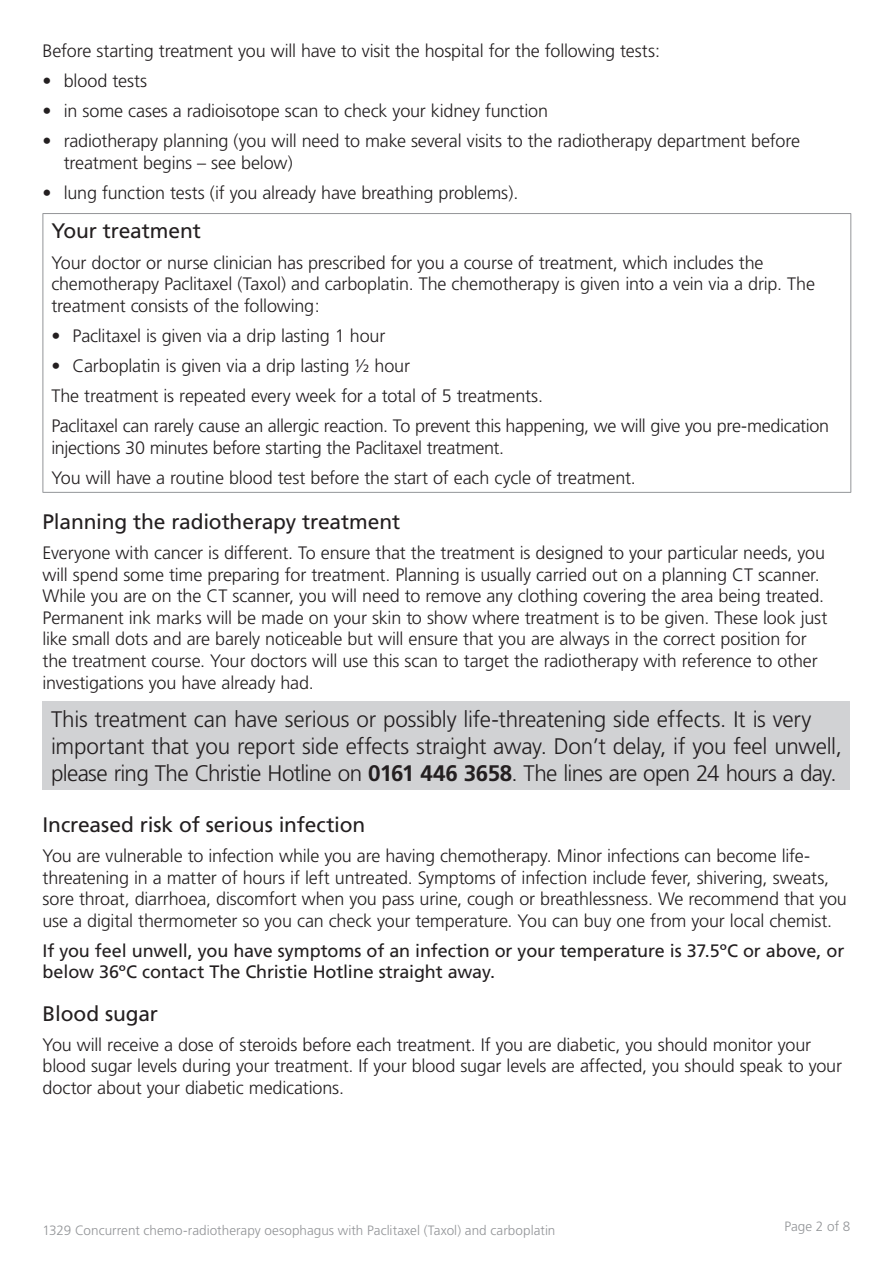
<style>
.page{position:relative;width:893px;height:1263px;background:#fff}
.page>*{position:absolute;margin:0;border:0;box-sizing:border-box;transform-origin:0 0}
.t1{font:300 22.5px/27.2px "Frutiger";letter-spacing:-.015em;color:#231f20}
.t2{font:21px "Frutiger";letter-spacing:-.01em;color:#231f20}
.t3{font:300 18px/21.6px "Frutiger";letter-spacing:-.01em;color:#231f20}
.t4{font:18px/21.6px "Frutiger";letter-spacing:-.005em;color:#231f20}
.t5{font:300 13.5px "Frutiger";letter-spacing:.005em;color:#939598}
.s1{font-weight:700}
</style>
<div class="page">
<hr style="left:43px;top:213px;width:808px;height:1px;background:#939598">
<hr style="left:43px;top:214px;width:1px;height:278px;background:#939598">
<hr style="left:850px;top:214px;width:1px;height:278px;background:#939598">
<hr style="left:43px;top:492px;width:808px;height:1px;background:#939598">
<div style="left:43px;top:701px;width:807px;height:89px;background:#d1d2d4"></div>
<p class="t3" style="left:43px;top:40px;width:619px">Before starting treatment you will have to visit the hospital for the following tests:</p>
<p class="t3" style="left:43px;top:70px;width:106px">• blood tests</p>
<p class="t3" style="left:43px;top:100px;width:507px">• in some cases a radioisotope scan to check your kidney function</p>
<p class="t3" style="left:64px;top:130px;width:738px;text-indent:-21px">• radiotherapy planning (you will need to make several visits to the radiotherapy department before treatment begins – see below)</p>
<p class="t3" style="left:43px;top:182px;width:477px">• lung function tests (if you already have breathing problems).</p>
<p class="t2" style="left:51px;top:219px;width:151px">Your treatment</p>
<p class="t3" style="left:51px;top:251px;width:765px">Your doctor or nurse clinician has prescribed for you a course of treatment, which includes the chemotherapy Paclitaxel (Taxol) and carboplatin. The chemotherapy is given into a vein via a drip. The treatment consists of the following:</p>
<p class="t3" style="left:51px;top:325px;width:335px">• Paclitaxel is given via a drip lasting 1 hour</p>
<p class="t3" style="left:51px;top:351px;width:779px;line-height:30.2px">• Carboplatin is given via a drip lasting ½ hour<br>The treatment is repeated every week for a total of 5 treatments.<br>Paclitaxel can rarely cause an allergic reaction. To prevent this happening, we will give you pre-medication</p>
<p class="t3" style="left:51px;top:432px;width:586px;line-height:30.2px">injections 30 minutes before starting the Paclitaxel treatment.<br>You will have a routine blood test before the start of each cycle of treatment.</p>
<p class="t2" style="left:43px;top:509px;width:359px">Planning the radiotherapy treatment</p>
<p class="t3" style="left:43px;top:542px;width:786px">Everyone with cancer is different. To ensure that the treatment is designed to your particular needs, you will spend some time preparing for treatment. Planning is usually carried out on a planning CT scanner.<br>While you are on the CT scanner, you will need to remove any clothing covering the area being treated.<br>Permanent ink marks will be made on your skin to show where treatment is to be given. These look just like small dots and are barely noticeable but will ensure that you are always in the correct position for the treatment course. Your doctors will use this scan to target the radiotherapy with reference to other investigations you have already had.</p>
<p class="t1" style="left:51px;top:705px;width:792px">This treatment can have serious or possibly life-threatening side effects. It is very important that you report side effects straight away. Don’t delay, if you feel unwell, please ring The Christie Hotline on <span class="s1">0161 446 3658</span>. The lines are open 24 hours a day.</p>
<p class="t2" style="left:43px;top:812px;width:324px">Increased risk of serious infection</p>
<p class="t3" style="left:43px;top:845px;width:806px">You are vulnerable to infection while you are having chemotherapy. Minor infections can become life&shy;threatening in a matter of hours if left untreated. Symptoms of infection include fever, shivering, sweats, sore throat, diarrhoea, discomfort when you pass urine, cough or breathlessness. We recommend that you use a digital thermometer so you can check your temperature. You can buy one from your local chemist.</p>
<p class="t4" style="left:43px;top:940px;width:803px">If you feel unwell, you have symptoms of an infection or your temperature is 37.5ºC or above, or below 36ºC contact The Christie Hotline straight away.</p>
<p class="t2" style="left:43px;top:1001px;width:117px">Blood sugar</p>
<p class="t3" style="left:43px;top:1034px;width:801px">You will receive a dose of steroids before each treatment. If you are diabetic, you should monitor your blood sugar levels during your treatment. If your blood sugar levels are affected, you should speak to your doctor about your diabetic medications.</p>
<p class="t5" style="left:43px;top:1223px;width:514px">1329 Concurrent chemo-radiotherapy oesophagus with Paclitaxel (Taxol) and carboplatin</p>
<p class="t5" style="left:784px;top:1219px;width:68px">Page 2 of 8</p>
</div>
